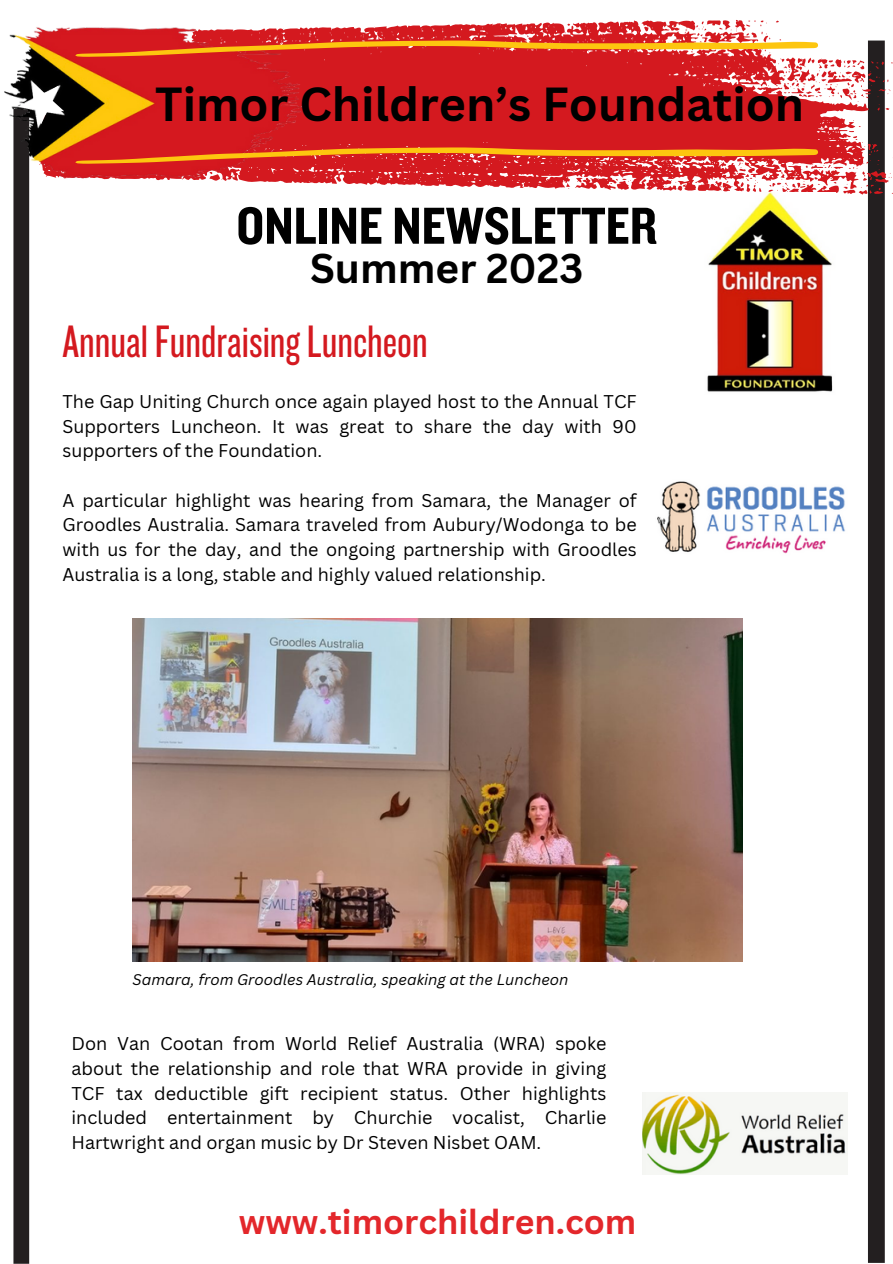
<style>
.page{position:relative;width:893px;height:1264px;background:#fff}
.page>*{position:absolute;margin:0;border:0;box-sizing:border-box;transform-origin:0 0}
.t1{font:54px "Knockout 50";color:#000}
.t2{font:47.25px "Knockout 28";color:#d4191f}
.t3{font:700 46.5px "Canva Sans";color:#000}
.t4{font:700 40.5px "Canva Sans";color:#000}
.t5{font:700 33.75px "Canva Sans";color:#e3272b}
.t6{font:18px/24.8px "Canva Sans";color:#000;text-align:justify}
.t7{font:italic 15px "Canva Sans";color:#000}
</style>
<div class="page">
<div style="left:867px;top:41px;width:17px;height:1221px;background:#231f20"></div>
<svg style="left:284px;top:20px;width:608px;height:175px;fill:#d4191f"></svg>
<div style="left:13px;top:109px;width:16px;height:1154px;background:#231f20"></div>
<img style="left:4px;top:27px;width:304px;height:155px">
<svg style="left:75px;top:41px;width:743px;height:16px;background:#e5662d"></svg>
<svg style="left:75px;top:147px;width:743px;height:17px;background:#e25923"></svg>
<img style="left:133px;top:618px;width:609px;height:343px">
<svg style="left:13px;top:71px;width:58px;height:58px"></svg>
<img style="left:642px;top:1092px;width:205px;height:81px">
<img style="left:657px;top:481px;width:188px;height:73px">
<img style="left:701px;top:193px;width:134px;height:199px">
<p class="t3" style="left:155px;top:71px;width:650px">Timor Children’s Foundation</p>
<p class="t1" style="left:236px;top:192px;width:422px">ONLINE NEWSLETTER</p>
<p class="t4" style="left:310px;top:240px;width:275px">Summer 2023</p>
<p class="t2" style="left:62px;top:311px;width:367px">AnnualFundraisingLuncheon</p>
<p class="t6" style="left:62px;top:388px;width:575px">The Gap Uniting Church once again played host to the Annual TCF Supporters Luncheon. It was great to share the day with 90 supporters of the Foundation.</p>
<p class="t6" style="left:62px;top:487px;width:575px">A particular highlight was hearing from Samara, the Manager of Groodles Australia. Samara traveled from Aubury/Wodonga to be with us for the day, and the ongoing partnership with Groodles Australia is a long, stable and highly valued relationship.</p>
<p class="t7" style="left:133px;top:969px;width:437px">Samara, from Groodles Australia, speaking at the Luncheon</p>
<p class="t6" style="left:71px;top:1030px;width:536px">Don Van Cootan from World Relief Australia (WRA) spoke about the relationship and role that WRA provide in giving TCF tax deductible gift recipient status. Other highlights included entertainment by Churchie vocalist, Charlie Hartwright and organ music by Dr Steven Nisbet OAM.</p>
<p class="t5" style="left:239px;top:1197px;width:399px">www.timorchildren.com</p>
</div>
